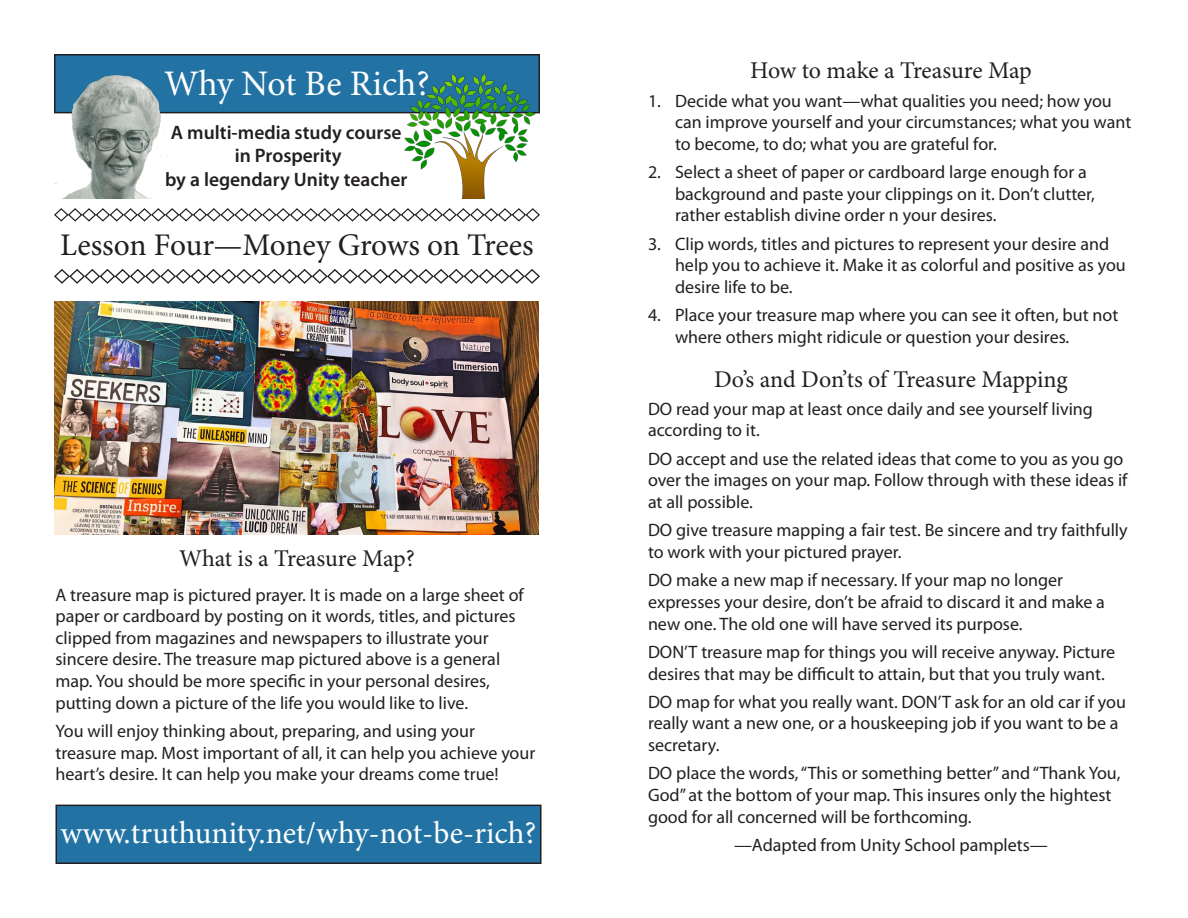
<style>
.page{position:relative;width:1188px;height:918px;background:#fff}
.page>*{position:absolute;margin:0;border:0;box-sizing:border-box;transform-origin:0 0}
.t1{font:36px "Minion Pro";letter-spacing:-.01em;color:#fff}
.t2{font:31.5px "Minion Pro";color:#fff}
.t3{font:31.5px "Minion Pro";letter-spacing:-.01em;color:#231f20}
.t4{font:24px "Minion Pro";letter-spacing:-.01em;color:#231f20}
.t5{font:600 19.5px/23.4px "Myriad Pro";color:#231f20;text-align:center}
.t6{font:18px/21.6px "Myriad Pro";color:#231f20}
</style>
<div class="page">
<div style="left:56px;top:805px;width:485px;height:58px;background:#2273a4"></div>
<div style="left:56px;top:805px;width:486px;height:59px;border:2px solid #231f20"></div>
<div style="left:55px;top:55px;width:484px;height:58px;background:#2273a4"></div>
<div style="left:54px;top:54px;width:486px;height:59px;border:2px solid #231f20"></div>
<img style="left:54px;top:69px;width:122px;height:130px">
<img style="left:393px;top:69px;width:147px;height:130px">
<svg style="left:54px;top:208px;width:486px;height:14px"></svg>
<svg style="left:54px;top:269px;width:486px;height:15px"></svg>
<img style="left:54px;top:302px;width:484px;height:233px">
<p class="t1" style="left:164px;top:62px;width:267px">Why Not Be Rich?</p>
<p class="t5" style="left:165px;top:121px;width:244px">A multi-media study course in Prosperity<br>by a legendary Unity teacher</p>
<p class="t3" style="left:60px;top:226px;width:475px">Lesson Four—Money Grows on Trees</p>
<p class="t4" style="left:179px;top:544px;width:237px">What is a Treasure Map?</p>
<p class="t6" style="left:56px;top:584px;width:470px">A treasure map is pictured prayer. It is made on a large sheet of paper or cardboard by posting on it words, titles, and pictures clipped from magazines and newspapers to illustrate your sincere desire. The treasure map pictured above is a general map. You should be more specific in your personal desires, putting down a picture of the life you would like to live.</p>
<p class="t6" style="left:56px;top:721px;width:481px">You will enjoy thinking about, preparing, and using your treasure map. Most important of all, it can help you achieve your heart’s desire. It can help you make your dreams come true!</p>
<p class="t2" style="left:61px;top:814px;width:477px">www.truthunity.net/why-not-be-rich?</p>
<p class="t4" style="left:750px;top:56px;width:283px">How to make a Treasure Map</p>
<p class="t6" style="left:675px;top:90px;width:458px;text-indent:-27px">1. Decide what you want—what qualities you need; how you can improve yourself and your circumstances; what you want to become, to do; what you are grateful for.</p>
<p class="t6" style="left:675px;top:162px;width:421px;text-indent:-27px">2. Select a sheet of paper or cardboard large enough for a background and paste your clippings on it. Don’t clutter, rather establish divine order n your desires.</p>
<p class="t6" style="left:675px;top:233px;width:452px;text-indent:-27px">3. Clip words, titles and pictures to represent your desire and help you to achieve it. Make it as colorful and positive as you desire life to be.</p>
<p class="t6" style="left:675px;top:305px;width:445px;text-indent:-27px">4. Place your treasure map where you can see it often, but not where others might ridicule or question your desires.</p>
<p class="t4" style="left:714px;top:365px;width:355px">Do’s and Don’ts of Treasure Mapping</p>
<p class="t6" style="left:648px;top:398px;width:447px">DO read your map at least once daily and see yourself living according to it.</p>
<p class="t6" style="left:648px;top:448px;width:481px">DO accept and use the related ideas that come to you as you go over the images on your map. Follow through with these ideas if at all possible.</p>
<p class="t6" style="left:648px;top:520px;width:481px">DO give treasure mapping a fair test. Be sincere and try faithfully to work with your pictured prayer.</p>
<p class="t6" style="left:648px;top:570px;width:458px">DO make a new map if necessary. If your map no longer expresses your desire, don’t be afraid to discard it and make a new one. The old one will have served its purpose.</p>
<p class="t6" style="left:648px;top:641px;width:469px">DON’T treasure map for things you will receive anyway. Picture desires that may be difficult to attain, but that you truly want.</p>
<p class="t6" style="left:648px;top:691px;width:479px">DO map for what you really want. DON’T ask for an old car if you really want a new one, or a houskeeping job if you want to be a secretary.</p>
<p class="t6" style="left:648px;top:763px;width:474px">DO place the words, “This or something better” and “Thank You,<br>God” at the bottom of your map. This insures only the hightest good for all concerned will be forthcoming.</p>
<p class="t6" style="left:734px;top:834px;width:315px">—Adapted from Unity School pamplets—</p>
</div>
